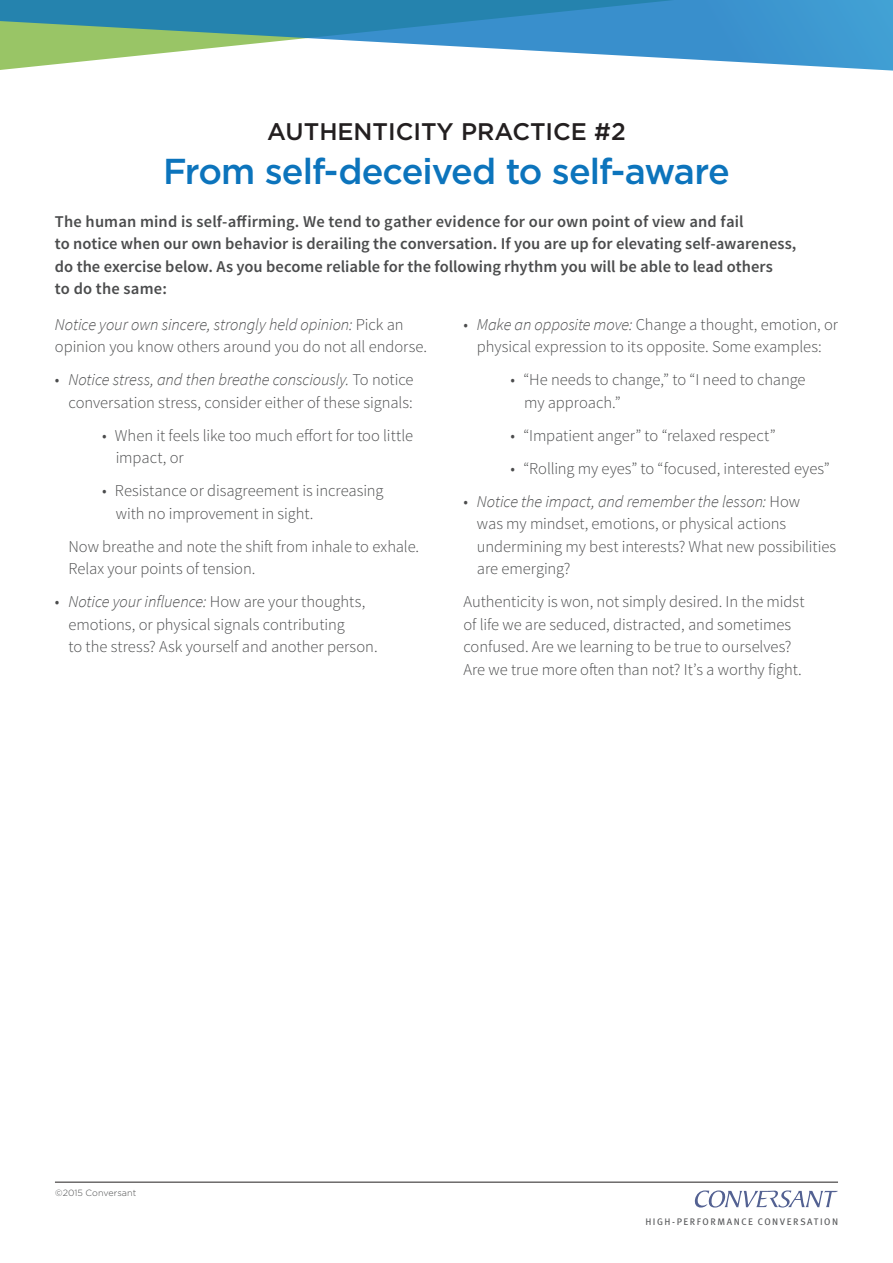
<style>
.page{position:relative;width:893px;height:1263px;background:#fff}
.page>*{position:absolute;margin:0;border:0;box-sizing:border-box;transform-origin:0 0}
.t1{font:500 36px "Gotham";letter-spacing:-.025em;color:#0c74bc}
.t2{font:500 24px "Gotham";color:#231f20}
.t3{font:300 16.5px/22.5px "Source Sans Pro";letter-spacing:-.005em;color:#4b4c4d}
.t4{font:600 16.5px/22.5px "Source Sans Pro";color:#4b4c4d}
.t5{font:9.45px "Meta Plus";letter-spacing:.155em;color:#57585a}
.t6{font:300 9px "Gotham";letter-spacing:.01em;color:#4b4c4d}
.s1{font-style:italic}
</style>
<div class="page">
<hr style="left:55px;top:1182px;width:783px;height:1px;background:#231f20">
<svg style="left:0;top:0;width:893px;height:71px"></svg>
<svg style="left:694px;top:1190px;width:144px;height:17px"></svg>
<p class="t2" style="left:267px;top:118px;width:360px">AUTHENTICITY PRACTICE #2</p>
<p class="t1" style="left:163px;top:151px;width:568px">From self-deceived to self-aware</p>
<p class="t4" style="left:55px;top:210px;width:743px">The human mind is self-affirming. We tend to gather evidence for our own point of view and fail<br>to notice when our own behavior is derailing the conversation. If you are up for elevating self-awareness, do the exercise below. As you become reliable for the following rhythm you will be able to lead others<br>to do the same:</p>
<p class="t3" style="left:55px;top:313px;width:374px"><span class="s1">Notice your own sincere, strongly held opinion:</span> Pick an opinion you know others around you do not all endorse.</p>
<p class="t3" style="left:55px;top:369px;width:360px;text-align:right">• <span class="s1">Notice stress, and then breathe consciously.</span> To notice conversation stress, consider either of these signals:</p>
<p class="t3" style="left:116px;top:424px;width:299px;text-indent:-14px">• When it feels like too much effort for too little impact, or</p>
<p class="t3" style="left:116px;top:480px;width:269px;text-indent:-14px">• Resistance or disagreement is increasing with no improvement in sight.</p>
<p class="t3" style="left:68px;top:535px;width:352px">Now breathe and note the shift from inhale to exhale.<br>Relax your points of tension.</p>
<p class="t3" style="left:68px;top:591px;width:311px;text-indent:-14px">• <span class="s1">Notice your influence:</span> How are your thoughts, emotions, or physical signals contributing<br>to the stress? Ask yourself and another person.</p>
<p class="t3" style="left:463px;top:313px;width:376px;text-align:center">• <span class="s1">Make an opposite move:</span> Change a thought, emotion, or physical expression to its opposite. Some examples:</p>
<p class="t3" style="left:524px;top:369px;width:283px;text-indent:-14px">• “He needs to change,” to “I need to change my approach.”</p>
<p class="t3" style="left:511px;top:424px;width:267px">• “Impatient anger” to “relaxed respect”</p>
<p class="t3" style="left:511px;top:457px;width:321px">• “Rolling my eyes” to “focused, interested eyes”</p>
<p class="t3" style="left:477px;top:490px;width:361px;text-indent:-14px">• <span class="s1">Notice the impact, and remember the lesson:</span> How<br>was my mindset, emotions, or physical actions undermining my best interests? What new possibilities are emerging?</p>
<p class="t3" style="left:463px;top:591px;width:343px">Authenticity is won, not simply desired. In the midst of life we are seduced, distracted, and sometimes confused. Are we learning to be true to ourselves?<br>Are we true more often than not? It’s a worthy fight.</p>
<p class="t6" style="left:55px;top:1187px;width:83px">©2015 Conversant</p>
<p class="t5" style="left:645px;top:1216px;width:194px">HIGH-PERFORMANCE CONVERSATION</p>
</div>
